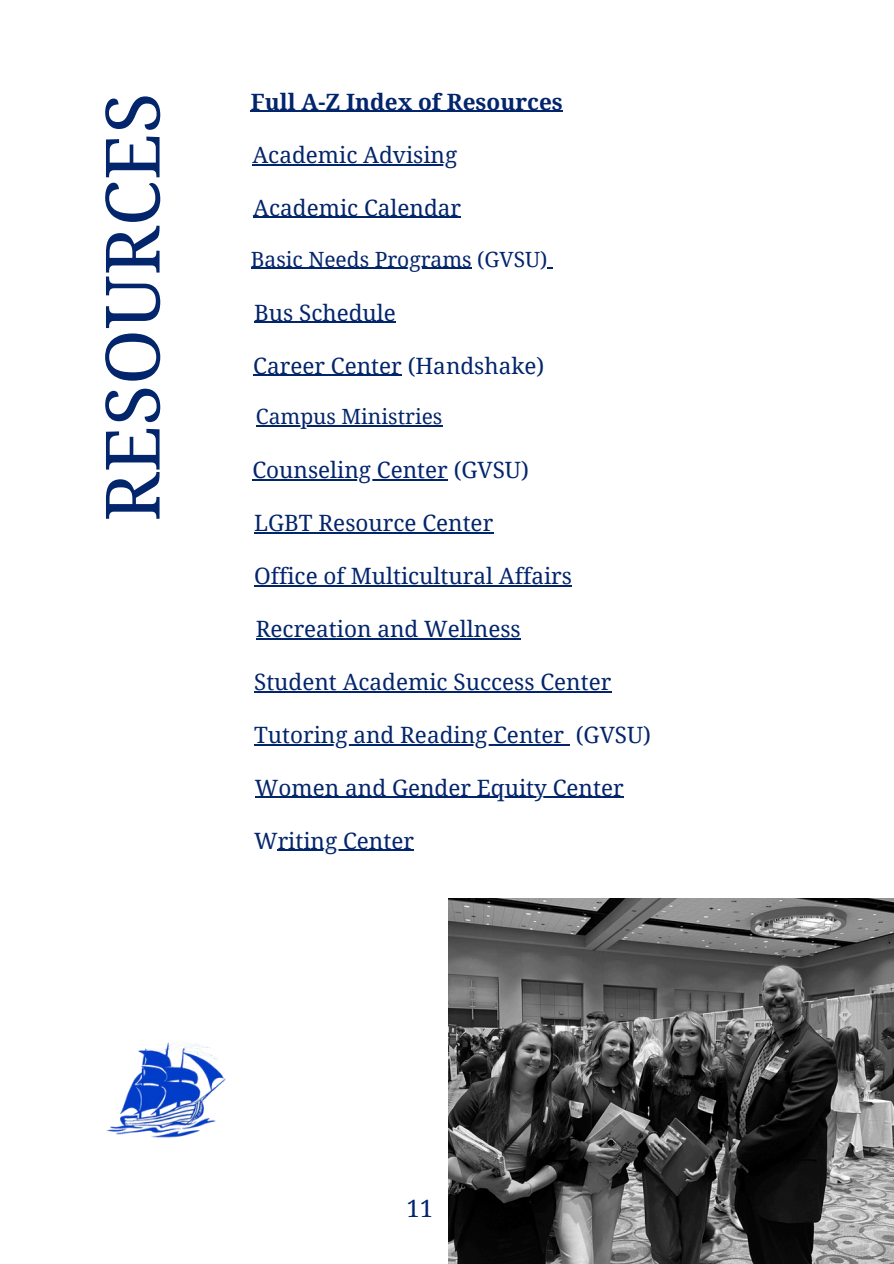
<style>
.page{position:relative;width:894px;height:1264px;background:#fff}
.page>*{position:absolute;margin:0;border:0;box-sizing:border-box;transform-origin:0 0}
.t1{font:75px "Droid Serif";color:#03256c}
.t2{font:24px "Droid Serif";color:#03256c}
.t3{font:22.5px "Droid Serif";color:#03256c}
.t4{font:700 22.5px "Droid Serif";color:#03256c}
.t5{font:21px "Droid Serif";color:#03256c}
</style>
<div class="page">
<img style="left:448px;top:899px;width:445px;height:364px">
<img style="left:106px;top:1042px;width:120px;height:96px">
<hr style="left:252px;top:479px;width:195px;height:1px;background:#03256c">
<hr style="left:254px;top:744px;width:310px;height:1px;background:#03256c">
<hr style="left:252px;top:164px;width:205px;height:1px;background:#03256c">
<hr style="left:251px;top:268px;width:220px;height:1px;background:#03256c">
<hr style="left:254px;top:532px;width:239px;height:1px;background:#03256c">
<hr style="left:255px;top:796px;width:368px;height:2px;background:#03256c">
<hr style="left:254px;top:585px;width:317px;height:1px;background:#03256c">
<hr style="left:253px;top:375px;width:149px;height:1px;background:#03256c">
<hr style="left:253px;top:217px;width:208px;height:1px;background:#03256c">
<hr style="left:254px;top:322px;width:142px;height:1px;background:#03256c">
<hr style="left:256px;top:638px;width:264px;height:1px;background:#03256c">
<hr style="left:251px;top:111px;width:311px;height:1px;background:#03256c">
<hr style="left:254px;top:691px;width:357px;height:1px;background:#03256c">
<hr style="left:277px;top:849px;width:137px;height:1px;background:#03256c">
<hr style="left:256px;top:425px;width:186px;height:1px;background:#03256c">
<p class="t1" style="left:90px;top:521px;width:430px;rotate:-90deg">RESOURCES</p>
<p class="t4" style="left:251px;top:89px;width:313px">Full A-Z Index of Resources</p>
<p class="t3" style="left:252px;top:142px;width:206px">Academic Advising</p>
<p class="t3" style="left:253px;top:195px;width:209px">Academic Calendar</p>
<p class="t5" style="left:251px;top:247px;width:298px">Basic Needs Programs (GVSU)</p>
<p class="t3" style="left:254px;top:300px;width:143px">Bus Schedule</p>
<p class="t3" style="left:253px;top:353px;width:292px">Career Center (Handshake)</p>
<p class="t5" style="left:256px;top:405px;width:188px">Campus Ministries</p>
<h2 class="t3" style="left:252px;top:457px;width:278px">Counseling Center (GVSU)</h2>
<p class="t3" style="left:254px;top:510px;width:240px">LGBT Resource Center</p>
<p class="t3" style="left:254px;top:563px;width:319px">Office of Multicultural Affairs</p>
<p class="t3" style="left:256px;top:616px;width:266px">Recreation and Wellness</p>
<p class="t3" style="left:254px;top:669px;width:358px">Student Academic Success Center</p>
<p class="t3" style="left:254px;top:722px;width:311px">Tutoring and Reading Center</p>
<p class="t3" style="left:575px;top:722px;width:77px">(GVSU)</p>
<p class="t3" style="left:255px;top:774px;width:370px">Women and Gender Equity Center</p>
<p class="t3" style="left:254px;top:827px;width:161px">Writing Center</p>
<p class="t2" style="left:406px;top:1194px;width:28px">11</p>
</div>
